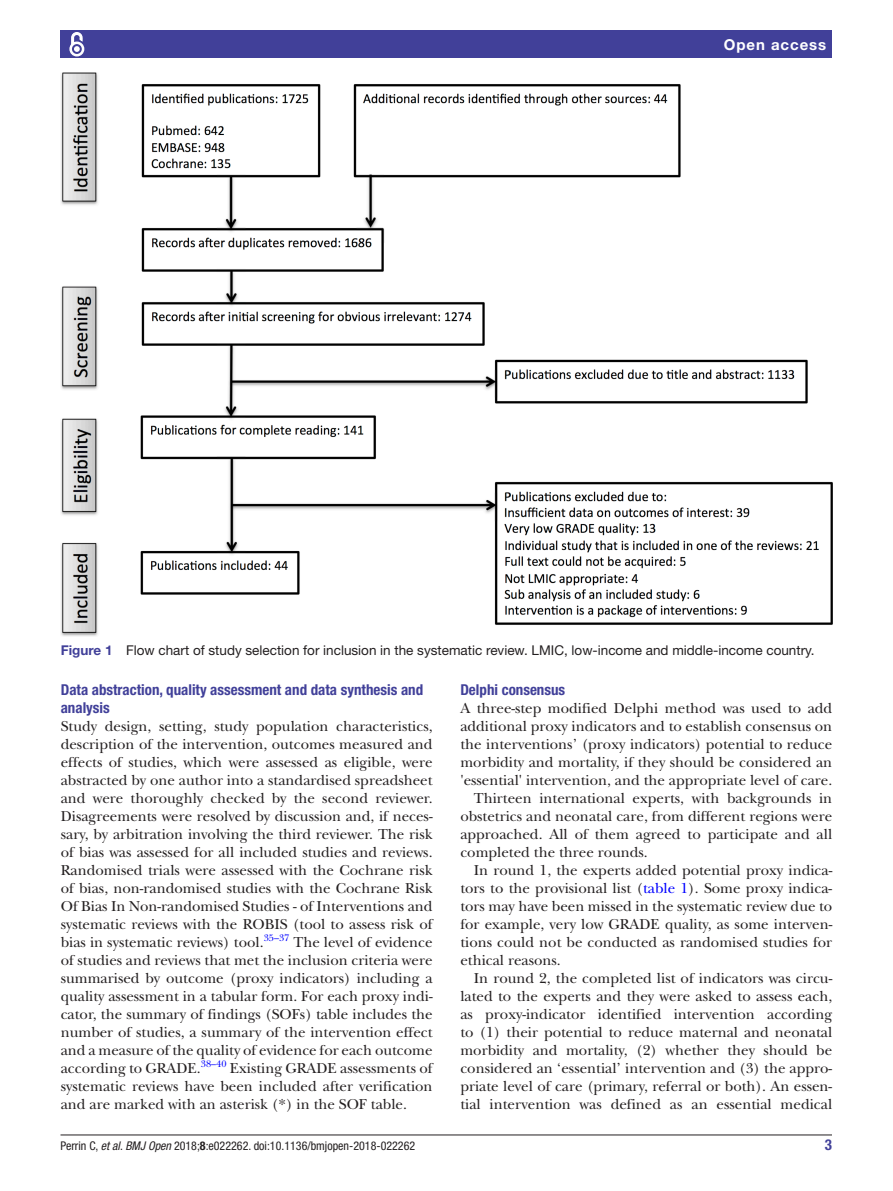
<style>
.page{position:relative;width:893px;height:1191px;background:#fff}
.page>*{position:absolute;margin:0;border:0;box-sizing:border-box;transform-origin:0 0}
.t1{font:15px/18px "New Baskerville";color:#231f20;text-align:justify}
.t2{font:700 condensed 15px/18px "Helvetica Neue LT Std";color:#414099}
.t3{font:700 15px "Helvetica Neue LT Std";letter-spacing:.065em;color:#fff}
.t4{font:13.5px "Helvetica Neue LT Std";color:#231f20}
.t5{font:condensed 12px "Helvetica Neue LT Std";color:#231f20}
.t6{font:9.9px "New Baskerville";color:#00f}
.s1{font-weight:700;color:#414099}
.s2{color:#00f}
.s3{font-style:italic}
.s4{font-weight:700}
</style>
<div class="page">
<hr style="left:61px;top:1134px;width:771px;height:1px;background:#231f20">
<div style="left:61px;top:31px;width:771px;height:27px;background:#414099"></div>
<svg style="left:69px;top:32px;width:16px;height:25px"></svg>
<img style="left:61px;top:73px;width:771px;height:563px">
<p class="t3" style="left:724px;top:35px;width:104px">Open access</p>
<p class="t4" style="left:61px;top:641px;width:755px"><span class="s1">Figure 1</span> Flow chart of study selection for inclusion in the systematic review. LMIC, low-income and middle-income country.</p>
<p class="t2" style="left:61px;top:680px;width:364px">Data abstraction, quality assessment and data synthesis and analysis</p>
<p class="t1" style="left:61px;top:717px;width:373px">Study design, setting, study population characteristics, description of the intervention, outcomes measured and effects of studies, which were assessed as eligible, were abstracted by one author into a standardised spreadsheet and were thoroughly checked by the second reviewer.<br>Disagreements were resolved by discussion and, if neces&shy;sary, by arbitration involving the third reviewer. The risk of bias was assessed for all included studies and reviews.<br>Randomised trials were assessed with the Cochrane risk of bias, non-randomised studies with the Cochrane Risk Of Bias In Non-randomised Studies - of Interventions and systematic reviews with the ROBIS (tool to assess risk of bias in systematic reviews) tool.</p>
<p class="t6" style="left:264px;top:931px;width:27px">35–37</p>
<p class="t1" style="left:61px;top:933px;width:373px;text-indent:233px">The level of evidence of studies and reviews that met the inclusion criteria were summarised by outcome (proxy indicators) including a quality assessment in a tabular form. For each proxy indi&shy;cator, the summary of findings (SOFs) table includes the number of studies, a summary of the intervention effect and a measure of the quality of evidence for each outcome according to GRADE.</p>
<p class="t6" style="left:201px;top:1057px;width:27px">38–40</p>
<p class="t1" style="left:61px;top:1059px;width:373px;text-indent:169px">Existing GRADE assessments of systematic reviews have been included after verification and are marked with an asterisk (*) in the SOF table.</p>
<p class="t2" style="left:460px;top:680px;width:106px">Delphi consensus</p>
<p class="t1" style="left:460px;top:699px;width:373px">A three-step modified Delphi method was used to add</p>
<p class="t1" style="left:460px;top:717px;width:373px">additional proxy indicators and to establish consensus on</p>
<p class="t1" style="left:460px;top:735px;width:373px">the interventions’ (proxy indicators) potential to reduce</p>
<p class="t1" style="left:460px;top:753px;width:373px">morbidity and mortality, if they should be considered an</p>
<p class="t1" style="left:460px;top:771px;width:373px">'essential' intervention, and the appropriate level of care.</p>
<p class="t1" style="left:474px;top:789px;width:360px">Thirteen international experts, with backgrounds in</p>
<p class="t1" style="left:460px;top:807px;width:373px">obstetrics and neonatal care, from different regions were</p>
<p class="t1" style="left:460px;top:825px;width:373px">approached. All of them agreed to participate and all</p>
<p class="t1" style="left:460px;top:843px;width:189px">completed the three rounds.</p>
<p class="t1" style="left:474px;top:861px;width:360px">In round 1, the experts added potential proxy indica-</p>
<p class="t1" style="left:460px;top:879px;width:373px">tors to the provisional list (<span class="s2">table 1</span>). Some proxy indica-</p>
<p class="t1" style="left:460px;top:897px;width:373px">tors may have been missed in the systematic review due to</p>
<p class="t1" style="left:460px;top:915px;width:373px">for example, very low GRADE quality, as some interven-</p>
<p class="t1" style="left:460px;top:933px;width:373px">tions could not be conducted as randomised studies for</p>
<p class="t1" style="left:460px;top:951px;width:102px">ethical reasons.</p>
<p class="t1" style="left:474px;top:969px;width:360px">In round 2, the completed list of indicators was circu-</p>
<p class="t1" style="left:460px;top:987px;width:373px">lated to the experts and they were asked to assess each,</p>
<p class="t1" style="left:460px;top:1005px;width:373px">as proxy-indicator identified intervention according</p>
<p class="t1" style="left:460px;top:1023px;width:373px">to (1) their potential to reduce maternal and neonatal</p>
<p class="t1" style="left:460px;top:1041px;width:373px">morbidity and mortality, (2) whether they should be</p>
<p class="t1" style="left:460px;top:1059px;width:373px">considered an ‘essential’ intervention and (3) the appro-</p>
<p class="t1" style="left:460px;top:1077px;width:373px">priate level of care (primary, referral or both). An essen-</p>
<p class="t1" style="left:460px;top:1095px;width:373px">tial intervention was defined as an essential medical</p>
<p class="t5" style="left:61px;top:1138px;width:356px">Perrin C, <span class="s3">et al</span>. <span class="s3">BMJ Open</span> 2018;<span class="s4">8</span>:e022262. doi:10.1136/bmjopen-2018-022262</p>
<p class="t2" style="left:825px;top:1135px;width:9px">3</p>
</div>
